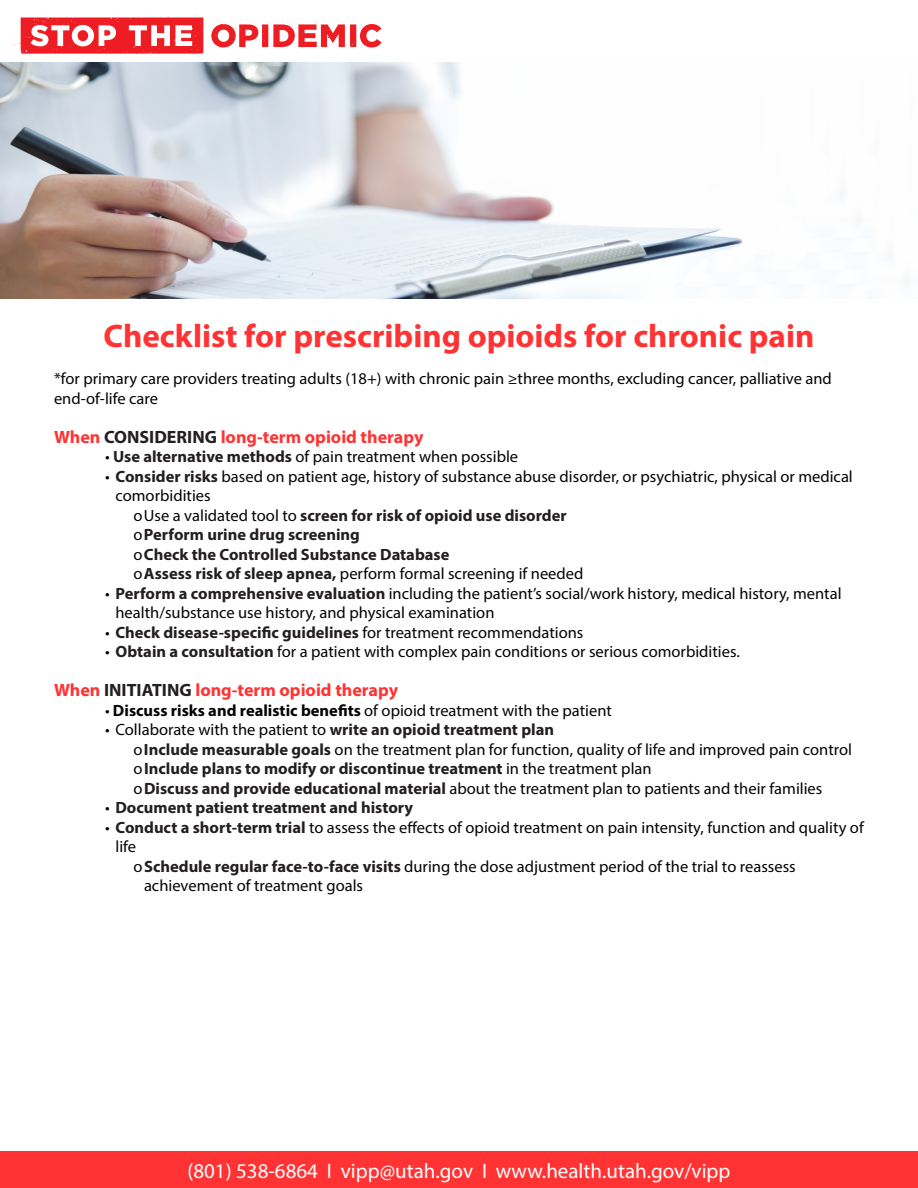
<style>
.page{position:relative;width:918px;height:1188px;background:#fff}
.page>*{position:absolute;margin:0;border:0;box-sizing:border-box;transform-origin:0 0}
.main_text{font:700 32.7px "Myriad Pro";color:#f33}
.t1{font:21px "Myriad Pro";color:#fff}
.main_text-2{font:700 17.85px "Myriad Pro";color:#f33}
.main_text-3{font:16.35px/19.5px "Myriad Pro";color:#040503}
.main_text-4{font:700 16.35px "Myriad Pro";color:#231f20}
.s1{color:#231f20}
.s2{font-weight:700;color:#231f20}
.s3{font-weight:400;color:#040503}
.s4{font-weight:700}
</style>
<div class="page">
<svg style="left:211px;top:22px;width:171px;height:26px"></svg>
<svg style="left:14px;top:14px;width:189px;height:40px"></svg>
<div style="left:0;top:1151px;width:918px;height:37px;background:#f33"></div>
<img style="left:0;top:62px;width:742px;height:236px">
<p class="main_text" style="left:104px;top:314px;width:712px">Checklist for prescribing opioids for chronic pain</p>
<p class="main_text-3" style="left:54px;top:369px;width:779px">*for primary care providers treating adults (18+) with chronic pain ≥three months, excluding cancer, palliative and end-of-life care</p>
<p class="main_text-2" style="left:54px;top:425px;width:371px">When <span class="s1">CONSIDERING</span> long-term opioid therapy</p>
<p class="main_text-3" style="left:105px;top:447px;width:415px">• <span class="s2">Use alternative methods</span> of pain treatment when possible</p>
<p class="main_text-3" style="left:116px;top:466px;width:739px;text-indent:-10px">• <span class="s2">Consider risks</span> based on patient age, history of substance abuse disorder, or psychiatric, physical or medical comorbidities</p>
<p class="main_text-4" style="left:134px;top:504px;width:435px"><span class="s3">oUse a validated tool to</span> screen for risk of opioid use disorder</p>
<p class="main_text-4" style="left:134px;top:524px;width:228px"><span class="s3">o</span>Perform urine drug screening</p>
<p class="main_text-4" style="left:134px;top:543px;width:317px"><span class="s3">o</span>Check the Controlled Substance Database</p>
<p class="main_text-3" style="left:134px;top:564px;width:451px">o<span class="s2">Assess risk of sleep apnea,</span> perform formal screening if needed</p>
<p class="main_text-3" style="left:116px;top:583px;width:728px;text-indent:-10px">• <span class="s2">Perform a comprehensive evaluation</span> including the patient’s social/work history, medical history, mental health/substance use history, and physical examination</p>
<p class="main_text-4" style="left:105px;top:621px;width:480px"><span class="s3">•</span> Check disease-specific guidelines <span class="s3">for treatment recommendations</span></p>
<p class="main_text-3" style="left:105px;top:642px;width:636px">• <span class="s2">Obtain a consultation</span> for a patient with complex pain conditions or serious comorbidities.</p>
<p class="main_text-2" style="left:54px;top:678px;width:346px">When <span class="s1">INITIATING</span> long-term opioid therapy</p>
<p class="main_text-3" style="left:105px;top:700px;width:508px">• <span class="s4">Discuss risks and realistic benefits</span> of opioid treatment with the patient</p>
<p class="main_text-3" style="left:105px;top:720px;width:451px">• Collaborate with the patient to <span class="s2">write an opioid treatment plan</span></p>
<p class="main_text-3" style="left:134px;top:739px;width:720px">o<span class="s2">Include measurable goals</span> on the treatment plan for function, quality of life and improved pain control</p>
<p class="main_text-4" style="left:134px;top:758px;width:520px"><span class="s3">o</span>Include plans to modify or discontinue treatment <span class="s3">in the treatment plan</span></p>
<p class="main_text-3" style="left:134px;top:778px;width:690px">o<span class="s2">Discuss and provide educational material</span> about the treatment plan to patients and their families</p>
<p class="main_text-4" style="left:105px;top:797px;width:310px"><span class="s3">•</span> Document patient treatment and history</p>
<p class="main_text-3" style="left:116px;top:817px;width:750px;text-indent:-10px">• <span class="s2">Conduct a short-term trial</span> to assess the effects of opioid treatment on pain intensity, function and quality of life</p>
<p class="main_text-3" style="left:144px;top:856px;width:653px;text-indent:-10px">o<span class="s2">Schedule regular face-to-face visits</span> during the dose adjustment period of the trial to reassess achievement of treatment goals</p>
<p class="t1" style="left:187px;top:1158px;width:545px">(801) 538-6864 I vipp@utah.gov I www.health.utah.gov/vipp</p>
</div>
